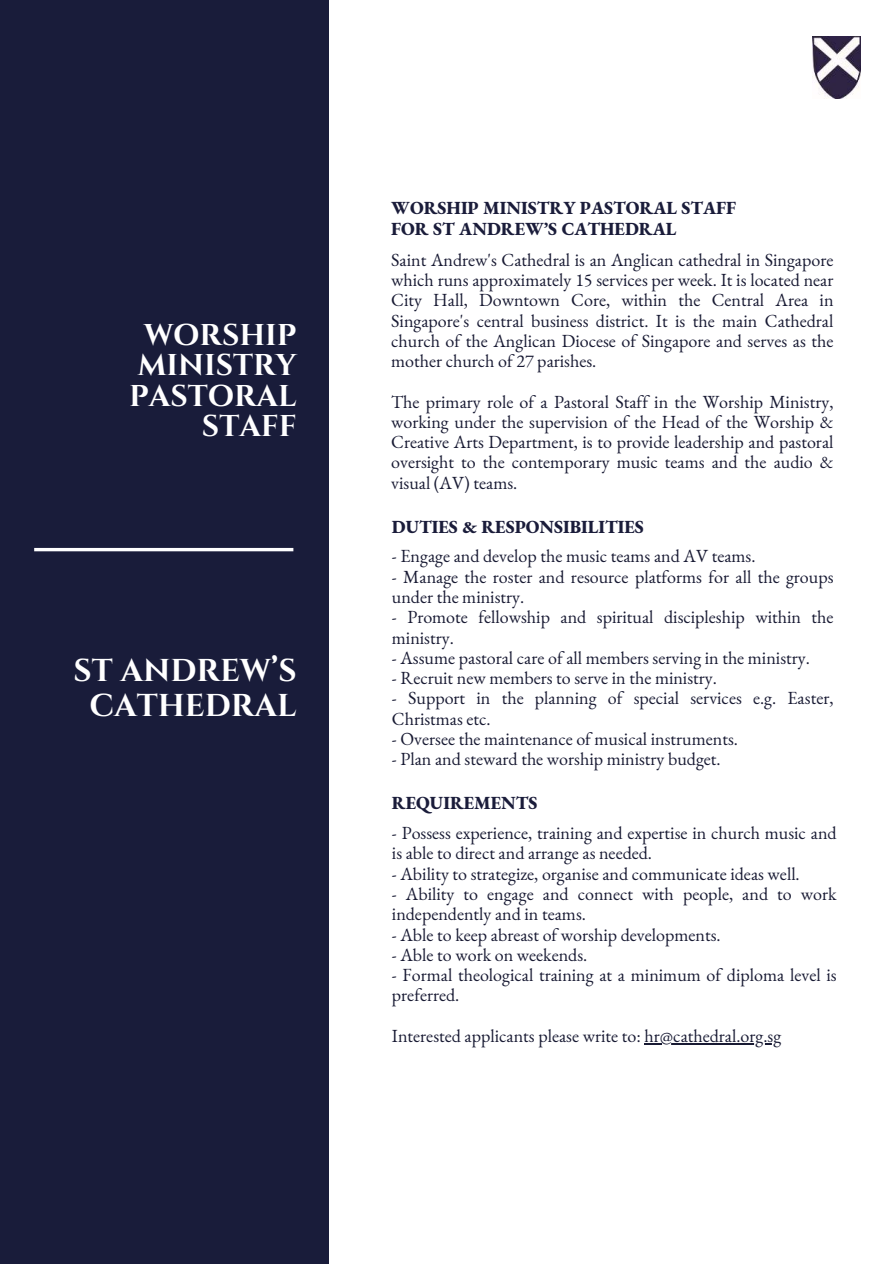
<style>
.page{position:relative;width:894px;height:1264px;background:#fff}
.page>*{position:absolute;margin:0;border:0;box-sizing:border-box;transform-origin:0 0}
.t1{font:700 31.5px/35px "Cinzel";color:#fff;text-align:center}
.t2{font:700 30px/30.5px "Cinzel";color:#fff;text-align:right}
.t3{font:18px/20.2px "EB Garamond";color:#181a33}
.t4{font:800 18px/21.5px "EB Garamond";color:#1a1c3a}
</style>
<div class="page">
<div style="left:0;top:0;width:328px;height:1263px;background:#191c3a"></div>
<hr style="left:34px;top:548px;width:259px;height:3px;background:#fff">
<img style="left:812px;top:37px;width:48px;height:62px">
<hr style="left:644px;top:1043px;width:137px;height:1px;background:#181a33">
<h2 class="t2" style="left:129px;top:319px;width:169px">WORSHIP<br>MINISTRY<br>PASTORAL<br>STAFF</h2>
<h1 class="t1" style="left:73px;top:652px;width:224px">ST ANDREW’S<br>CATHEDRAL</h1>
<p class="t4" style="left:391px;top:197px;width:346px">WORSHIP MINISTRY PASTORAL STAFF<br>FOR ST ANDREW’S CATHEDRAL</p>
<p class="t3" style="left:391px;top:249px;width:443px;text-align:justify">Saint Andrew's Cathedral is an Anglican cathedral in Singapore which runs approximately 15 services per week. It is located near City Hall, Downtown Core, within the Central Area in Singapore's central business district. It is the main Cathedral church of the Anglican Diocese of Singapore and serves as the mother church of 27 parishes.</p>
<p class="t3" style="left:391px;top:391px;width:443px;text-align:justify">The primary role of a Pastoral Staff in the Worship Ministry, working under the supervision of the Head of the Worship &amp; Creative Arts Department, is to provide leadership and pastoral oversight to the contemporary music teams and the audio &amp; visual (AV) teams.</p>
<p class="t4" style="left:392px;top:516px;width:253px">DUTIES &amp; RESPONSIBILITIES</p>
<p class="t3" style="left:392px;top:546px;width:365px">- Engage and develop the music teams and AV teams.</p>
<p class="t3" style="left:392px;top:566px;width:443px">- Manage the roster and resource platforms for all the groups under the ministry.</p>
<p class="t3" style="left:392px;top:607px;width:443px">- Promote fellowship and spiritual discipleship within the ministry.</p>
<p class="t3" style="left:392px;top:647px;width:419px">- Assume pastoral care of all members serving in the ministry.</p>
<p class="t3" style="left:392px;top:668px;width:326px">- Recruit new members to serve in the ministry.</p>
<p class="t3" style="left:392px;top:688px;width:443px">- Support in the planning of special services e.g. Easter,<br>Christmas etc.</p>
<p class="t3" style="left:392px;top:729px;width:347px">- Oversee the maintenance of musical instruments.</p>
<p class="t3" style="left:392px;top:749px;width:330px">- Plan and steward the worship ministry budget.</p>
<p class="t4" style="left:392px;top:792px;width:147px">REQUIREMENTS</p>
<p class="t3" style="left:392px;top:823px;width:446px">- Possess experience, training and expertise in church music and is able to direct and arrange as needed.</p>
<p class="t3" style="left:392px;top:863px;width:409px">- Ability to strategize, organise and communicate ideas well.</p>
<p class="t3" style="left:392px;top:884px;width:446px">- Ability to engage and connect with people, and to work independently and in teams.</p>
<p class="t3" style="left:392px;top:924px;width:330px">- Able to keep abreast of worship developments.</p>
<p class="t3" style="left:392px;top:944px;width:197px">- Able to work on weekends.</p>
<p class="t3" style="left:392px;top:965px;width:446px">- Formal theological training at a minimum of diploma level is preferred.</p>
<p class="t3" style="left:392px;top:1025px;width:390px">Interested applicants please write to: hr@cathedral.org.sg</p>
</div>
